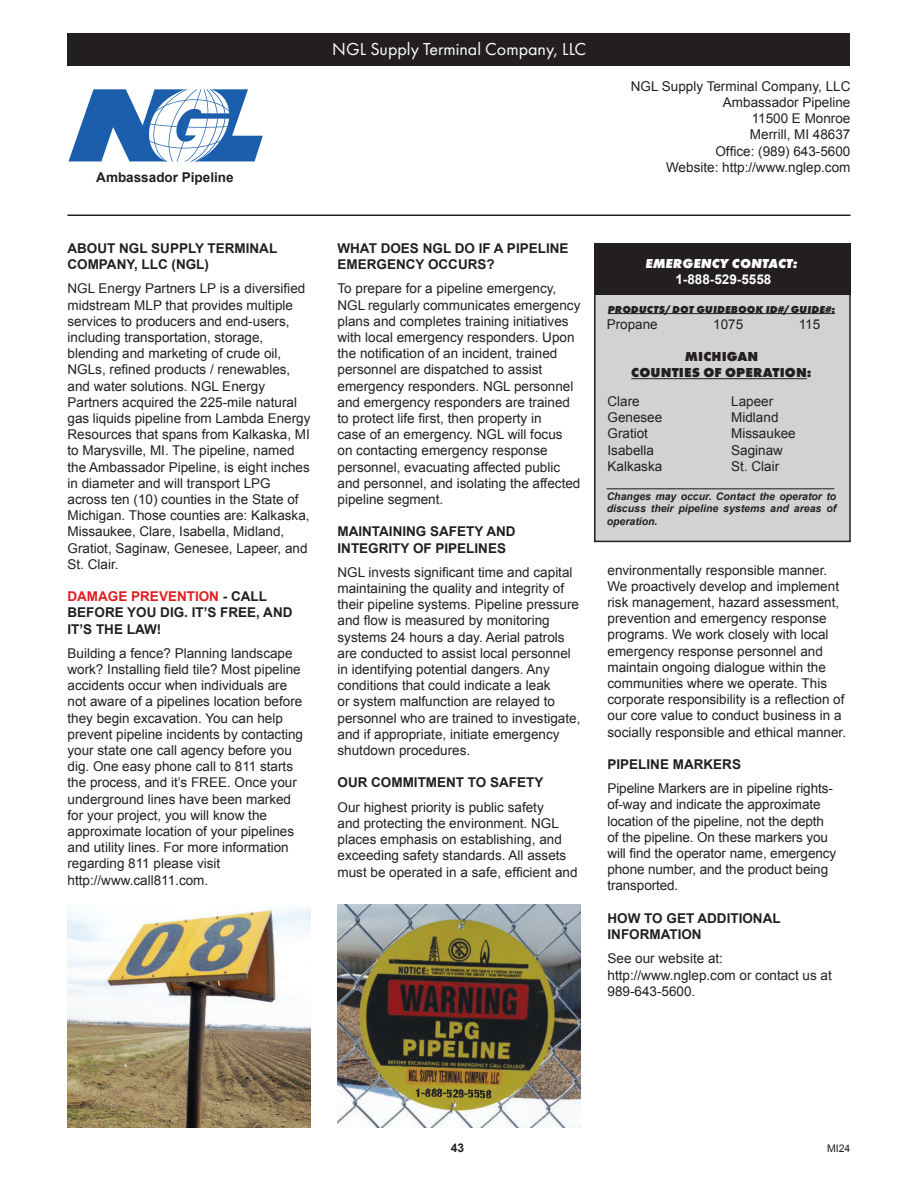
<style>
.page{position:relative;width:918px;height:1188px;background:#fff}
.page>*{position:absolute;margin:0;border:0;box-sizing:border-box;transform-origin:0 0}
.t1{font:18px "Futura PT";color:#fff}
.t2{font:13.5px/16.2px "Arial";color:#231f20}
.t3{font:700 13.5px/16.2px "Arial";color:#231f20}
.t4{font:800 13.5px "Futura PT";letter-spacing:.01em;color:#231f20}
.t5{font:italic 800 13.5px "Futura PT";color:#fff}
.t6{font:700 13.5px "Arial";color:#fff}
.t7{font:700 12px "Arial";color:#231f20}
.t8{font:italic 700 10.5px/12.6px "Arial";color:#231f20;text-align:justify}
.t9{font:italic 800 10.5px "Futura PT";letter-spacing:.01em;color:#231f20}
.t10{font:10.5px "Arial";color:#231f20}
.s1{color:#e21d21}
</style>
<div class="page">
<div style="left:595px;top:244px;width:255px;height:297px;background:#d1d2d4"></div>
<div style="left:594px;top:243px;width:257px;height:299px;border:2px solid #231f20"></div>
<hr style="left:68px;top:214px;width:782px;height:2px;background:#231f20">
<div style="left:594px;top:244px;width:257px;height:51px;background:#231f20"></div>
<hr style="left:608px;top:313px;width:227px;height:1px;background:#231f20">
<hr style="left:631px;top:378px;width:176px;height:1px;background:#231f20">
<div style="left:68px;top:34px;width:782px;height:32px;background:#231f20"></div>
<svg style="left:68px;top:89px;width:195px;height:72px"></svg>
<img style="left:68px;top:909px;width:242px;height:219px">
<img style="left:338px;top:905px;width:242px;height:223px">
<p class="t3" style="left:96px;top:169px;width:139px">Ambassador Pipeline</p>
<p class="t1" style="left:332px;top:38px;width:255px">NGL Supply Terminal Company, LLC</p>
<p class="t2" style="left:631px;top:78px;width:221px">NGL Supply Terminal Company, LLC</p>
<p class="t2" style="left:723px;top:94px;width:129px">Ambassador Pipeline</p>
<p class="t2" style="left:752px;top:111px;width:100px">11500 E Monroe</p>
<p class="t2" style="left:750px;top:127px;width:102px">Merrill, MI 48637</p>
<p class="t2" style="left:715px;top:143px;width:137px">Office: (989) 643-5600</p>
<p class="t2" style="left:666px;top:159px;width:186px">Website: http://www.nglep.com</p>
<p class="t3" style="left:68px;top:240px;width:211px">ABOUT NGL SUPPLY TERMINAL<br>COMPANY, LLC (NGL)</p>
<p class="t2" style="left:68px;top:281px;width:244px">NGL Energy Partners LP is a diversified midstream MLP that provides multiple services to producers and end-users, including transportation, storage, blending and marketing of crude oil, NGLs, refined products / renewables, and water solutions. NGL Energy Partners acquired the 225-mile natural gas liquids pipeline from Lambda Energy Resources that spans from Kalkaska, MI to Marysville, MI. The pipeline, named the Ambassador Pipeline, is eight inches in diameter and will transport LPG across ten (10) counties in the State of Michigan. Those counties are: Kalkaska, Missaukee, Clare, Isabella, Midland, Gratiot, Saginaw, Genesee, Lapeer, and St. Clair.</p>
<p class="t3" style="left:68px;top:589px;width:227px"><span class="s1">DAMAGE PREVENTION</span> - CALL<br>BEFORE YOU DIG. IT’S FREE, AND<br>IT’S THE LAW!</p>
<p class="t2" style="left:68px;top:645px;width:237px">Building a fence? Planning landscape work? Installing field tile? Most pipeline accidents occur when individuals are not aware of a pipelines location before they begin excavation. You can help prevent pipeline incidents by contacting your state one call agency before you dig. One easy phone call to 811 starts the process, and it’s FREE. Once your underground lines have been marked for your project, you will know the approximate location of your pipelines and utility lines. For more information regarding 811 please visit http://www.call811.com.</p>
<p class="t3" style="left:338px;top:240px;width:233px">WHAT DOES NGL DO IF A PIPELINE<br>EMERGENCY OCCURS?</p>
<p class="t2" style="left:338px;top:281px;width:244px">To prepare for a pipeline emergency, NGL regularly communicates emergency plans and completes training initiatives with local emergency responders. Upon the notification of an incident, trained personnel are dispatched to assist emergency responders. NGL personnel and emergency responders are trained to protect life first, then property in<br>case of an emergency. NGL will focus on contacting emergency response personnel, evacuating affected public and personnel, and isolating the affected pipeline segment.</p>
<p class="t3" style="left:338px;top:524px;width:180px">MAINTAINING SAFETY AND<br>INTEGRITY OF PIPELINES</p>
<p class="t2" style="left:338px;top:564px;width:244px">NGL invests significant time and capital maintaining the quality and integrity of their pipeline systems. Pipeline pressure and flow is measured by monitoring systems 24 hours a day. Aerial patrols are conducted to assist local personnel in identifying potential dangers. Any conditions that could indicate a leak<br>or system malfunction are relayed to personnel who are trained to investigate, and if appropriate, initiate emergency shutdown procedures.</p>
<p class="t3" style="left:338px;top:775px;width:208px">OUR COMMITMENT TO SAFETY</p>
<p class="t2" style="left:338px;top:799px;width:242px">Our highest priority is public safety<br>and protecting the environment. NGL places emphasis on establishing, and exceeding safety standards. All assets must be operated in a safe, efficient and</p>
<p class="t5" style="left:645px;top:254px;width:154px">EMERGENCY CONTACT:</p>
<p class="t6" style="left:675px;top:270px;width:98px">1-888-529-5558</p>
<p class="t9" style="left:608px;top:302px;width:229px">PRODUCTS/DOT GUIDEBOOK ID#/GUIDE#:</p>
<p class="t2" style="left:607px;top:316px;width:53px">Propane</p>
<p class="t2" style="left:713px;top:316px;width:32px">1075</p>
<p class="t2" style="left:799px;top:316px;width:23px">115</p>
<p class="t4" style="left:685px;top:348px;width:75px">MICHIGAN</p>
<p class="t4" style="left:631px;top:364px;width:182px">COUNTIES OF OPERATION:</p>
<p class="t2" style="left:608px;top:393px;width:34px">Clare</p>
<p class="t2" style="left:608px;top:410px;width:56px">Genesee</p>
<p class="t2" style="left:608px;top:426px;width:42px">Gratiot</p>
<p class="t2" style="left:608px;top:442px;width:48px">Isabella</p>
<p class="t2" style="left:608px;top:458px;width:56px">Kalkaska</p>
<p class="t2" style="left:731px;top:393px;width:44px">Lapeer</p>
<p class="t2" style="left:731px;top:410px;width:49px">Midland</p>
<p class="t2" style="left:731px;top:426px;width:66px">Missaukee</p>
<p class="t2" style="left:731px;top:442px;width:53px">Saginaw</p>
<p class="t2" style="left:731px;top:458px;width:50px">St. Clair</p>
<p class="t8" style="left:607px;top:477px;width:229px">_______________________________________</p>
<p class="t8" style="left:607px;top:490px;width:231px">Changes may occur. Contact the operator to discuss their pipeline systems and areas of operation.</p>
<p class="t2" style="left:608px;top:562px;width:240px">environmentally responsible manner.<br>We proactively develop and implement risk management, hazard assessment, prevention and emergency response programs. We work closely with local emergency response personnel and maintain ongoing dialogue within the communities where we operate. This corporate responsibility is a reflection of our core value to conduct business in a socially responsible and ethical manner.</p>
<p class="t3" style="left:608px;top:757px;width:135px">PIPELINE MARKERS</p>
<p class="t2" style="left:608px;top:781px;width:230px">Pipeline Markers are in pipeline rights&shy;of-way and indicate the approximate location of the pipeline, not the depth of the pipeline. On these markers you will find the operator name, emergency phone number, and the product being transported.</p>
<p class="t3" style="left:608px;top:910px;width:175px">HOW TO GET ADDITIONAL<br>INFORMATION</p>
<p class="t2" style="left:608px;top:951px;width:226px">See our website at: http://www.nglep.com or contact us at<br>989-643-5600.</p>
<p class="t7" style="left:451px;top:1140px;width:15px">43</p>
<p class="t10" style="left:827px;top:1141px;width:25px">MI24</p>
</div>
